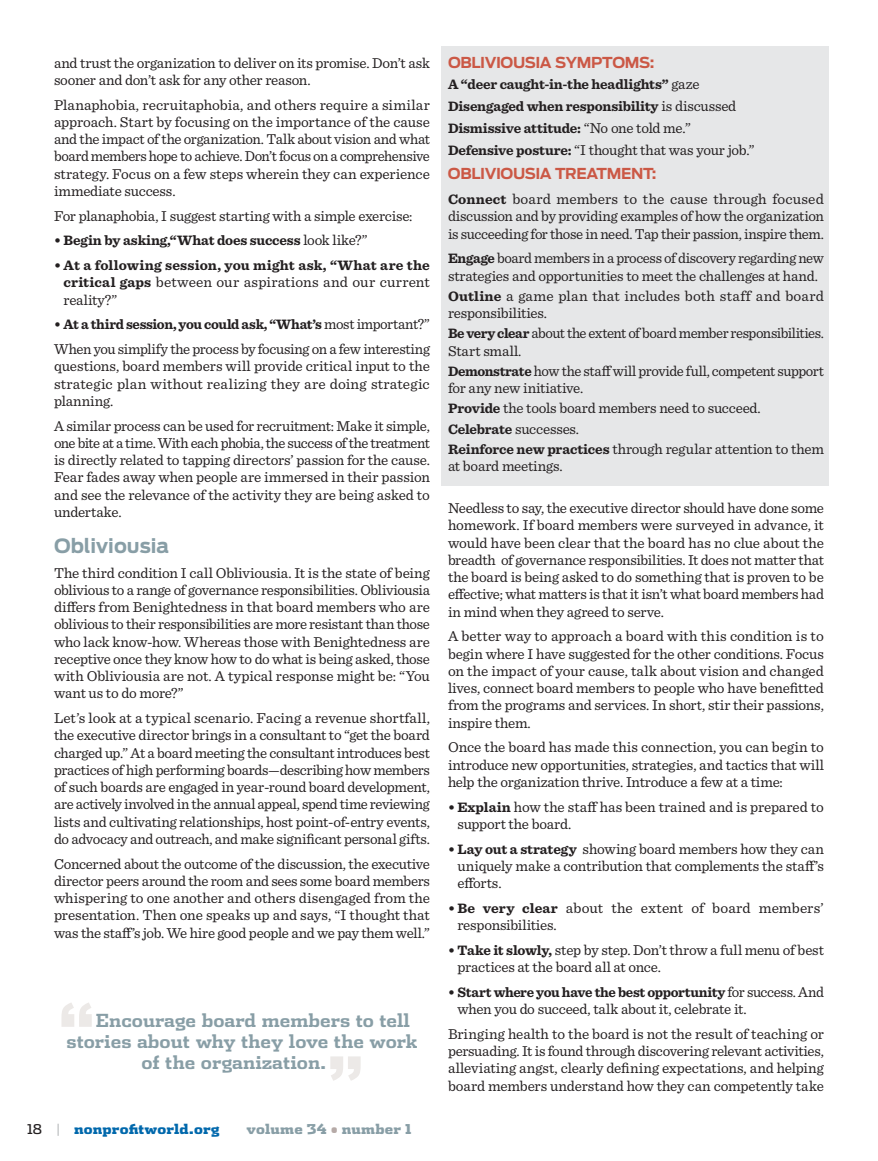
<style>
.page{position:relative;width:878px;height:1161px;background:#fff}
.page>*{position:absolute;margin:0;border:0;box-sizing:border-box;transform-origin:0 0}
.t1{font:700 72px "Antenna";color:#ece9e7}
.t2{font:700 19.5px "Antenna";color:#889ea6}
.t3{font:700 18px "Dispatch";color:#889ea6}
.t4{font:15px/17.2px "Sentinel";letter-spacing:-.01em;color:#231f20;text-align:justify}
.t5{font:15px/17.2px "Sentinel";letter-spacing:-.03em;color:#231f20}
.t6{font:700 15px "Antenna";letter-spacing:.14em;color:#cb5845}
.t7{font:700 14.25px/21.8px "Sentinel";letter-spacing:-.01em;color:#231f20}
.t8{font:700 14.25px "Sentinel";letter-spacing:.01em;color:#231f20}
.t9{font:900 13.5px "Dispatch";letter-spacing:.01em;color:#0068ac}
.t10{font:900 13.5px "Dispatch";letter-spacing:.015em;color:#889ea6}
.s1{font-weight:400;font-size:15px}
.s2{font-weight:700;font-size:14.25px}
.s3{font-weight:400;color:#231f20}
.s4{font-weight:400;color:#bcbec0}
.s5{color:#b6aaa7}
</style>
<div class="page">
<div style="left:441px;top:47px;width:387px;height:439px;background:#e6e7e8"></div>
<p class="t4" style="left:54px;top:53px;width:377px">and trust the organization to deliver on its promise. Don’t ask sooner and don’t ask for any other reason.</p>
<p class="t4" style="left:54px;top:95px;width:377px">Planaphobia, recruitaphobia, and others require a similar approach. Start by focusing on the importance of the cause and the impact of the organization. Talk about vision and what board members hope to achieve. Don’t focus on a comprehensive strategy. Focus on a few steps wherein they can experience immediate success.</p>
<p class="t4" style="left:54px;top:206px;width:360px">For planaphobia, I suggest starting with a simple exercise:</p>
<p class="t7" style="left:54px;top:229px;width:315px">• Begin by asking,“What does success <span class="s1">look like?”</span></p>
<p class="t8" style="left:54px;top:254px;width:377px">• At a following session, you might ask, “What are the</p>
<p class="t4" style="left:63px;top:273px;width:368px"><span class="s2">critical gaps</span> between our aspirations and our current reality?”</p>
<p class="t7" style="left:54px;top:313px;width:377px">• At a third session, you could ask, “What’s <span class="s1">most important?”</span></p>
<p class="t4" style="left:54px;top:340px;width:377px">When you simplify the process by focusing on a few interesting questions, board members will provide critical input to the strategic plan without realizing they are doing strategic planning.</p>
<p class="t4" style="left:54px;top:416px;width:377px">A similar process can be used for recruitment: Make it simple, one bite at a time. With each phobia, the success of the treatment is directly related to tapping directors’ passion for the cause.<br>Fear fades away when people are immersed in their passion and see the relevance of the activity they are being asked to undertake.</p>
<h2 class="t2" style="left:54px;top:534px;width:117px">OBLIVIOUSIA</h2>
<p class="t4" style="left:54px;top:563px;width:377px">The third condition I call Obliviousia. It is the state of being oblivious to a range of governance responsibilities. Obliviousia differs from Benightedness in that board members who are oblivious to their responsibilities are more resistant than those who lack know-how. Whereas those with Benightedness are receptive once they know how to do what is being asked, those with Obliviousia are not. A typical response might be: “You want us to do more?”</p>
<p class="t4" style="left:54px;top:709px;width:377px">Let’s look at a typical scenario. Facing a revenue shortfall, the executive director brings in a consultant to “get the board charged up.” At a board meeting the consultant introduces best practices of high performing boards—describing how members of such boards are engaged in year-round board development, are actively involved in the annual appeal, spend time reviewing lists and cultivating relationships, host point-of-entry events, do advocacy and outreach, and make significant personal gifts.</p>
<p class="t4" style="left:54px;top:854px;width:377px">Concerned about the outcome of the discussion, the executive director peers around the room and sees some board members whispering to one another and others disengaged from the presentation. Then one speaks up and says, “I thought that was the staff’s job. We hire good people and we pay them well.”</p>
<h1 class="t1" style="left:57px;top:987px;width:40px">“</h1>
<p class="t3" style="left:96px;top:1008px;width:316px">Encourage board members to tell</p>
<p class="t3" style="left:66px;top:1029px;width:352px">stories about why they love the work</p>
<p class="t3" style="left:141px;top:1050px;width:186px">of the organization.</p>
<h1 class="t1" style="left:326px;top:1041px;width:40px">”</h1>
<p class="t9" style="left:27px;top:1119px;width:194px"><span class="s3">18</span> <span class="s4">|</span> nonprofitworld.org</p>
<p class="t10" style="left:246px;top:1119px;width:166px">volume 34 <span class="s5">•</span> number 1</p>
<p class="t6" style="left:448px;top:53px;width:12px">OBL</p>
<p class="t6" style="left:480px;top:53px;width:110px">IVIOUSIA SYMPT</p>
<p class="t6" style="left:612px;top:53px;width:43px">OMS:</p>
<p class="t7" style="left:448px;top:73px;width:290px">A “deer caught-in-the headlights” <span class="s1">gaze<br></span>Disengaged when responsibility <span class="s1">is discussed<br></span>Dismissive attitude: <span class="s1">“No one told me.”</span></p>
<p class="t4" style="left:448px;top:140px;width:308px"><span class="s2">Defensive posture:</span> “I thought that was your job.”</p>
<p class="t6" style="left:448px;top:165px;width:12px">OBL</p>
<p class="t6" style="left:480px;top:165px;width:119px">IVIOUSIA TREATM</p>
<p class="t6" style="left:621px;top:165px;width:37px">ENT:</p>
<p class="t4" style="left:448px;top:190px;width:377px"><span class="s2">Connect</span> board members to the cause through focused discussion and by providing examples of how the organization is succeeding for those in need. Tap their passion, inspire them.</p>
<p class="t4" style="left:448px;top:249px;width:377px"><span class="s2">Engage</span> board members in a process of discovery regarding new strategies and opportunities to meet the challenges at hand.</p>
<p class="t4" style="left:448px;top:286px;width:377px"><span class="s2">Outline</span> a game plan that includes both staff and board responsibilities.</p>
<p class="t5" style="left:448px;top:324px;width:377px"><span class="s2">Be very clear</span> about the extent of board member responsibilities.<br>Start small.</p>
<p class="t4" style="left:448px;top:361px;width:377px"><span class="s2">Demonstrate</span> how the staff will provide full, competent support for any new initiative.</p>
<p class="t4" style="left:448px;top:397px;width:377px;line-height:20.2px;text-align:left"><span class="s2">Provide</span> the tools board members need to succeed.<br><span class="s2">Celebrate</span> successes.<br><span class="s2">Reinforce new practices</span> through regular attention to them</p>
<p class="t4" style="left:448px;top:457px;width:116px">at board meetings.</p>
<p class="t4" style="left:448px;top:499px;width:377px">Needless to say, the executive director should have done some homework. If board members were surveyed in advance, it would have been clear that the board has no clue about the breadth of governance responsibilities. It does not matter that the board is being asked to do something that is proven to be effective; what matters is that it isn’t what board members had in mind when they agreed to serve.</p>
<p class="t4" style="left:448px;top:627px;width:377px">A better way to approach a board with this condition is to begin where I have suggested for the other conditions. Focus on the impact of your cause, talk about vision and changed lives, connect board members to people who have benefitted from the programs and services. In short, stir their passions, inspire them.</p>
<p class="t4" style="left:448px;top:738px;width:377px">Once the board has made this connection, you can begin to introduce new opportunities, strategies, and tactics that will help the organization thrive. Introduce a few at a time:</p>
<p class="t4" style="left:457px;top:797px;width:368px;text-indent:-10px"><span class="s2">• Explain</span> how the staff has been trained and is prepared to support the board.</p>
<p class="t4" style="left:457px;top:839px;width:368px;text-indent:-10px"><span class="s2">• Lay out a strategy</span> showing board members how they can uniquely make a contribution that complements the staff’s efforts.</p>
<p class="t4" style="left:457px;top:898px;width:368px;text-indent:-10px"><span class="s2">• Be very clear</span> about the extent of board members’ responsibilities.</p>
<p class="t4" style="left:457px;top:940px;width:368px;text-indent:-9px"><span class="s2">• Take it slowly,</span> step by step. Don’t throw a full menu of best practices at the board all at once.</p>
<p class="t7" style="left:448px;top:981px;width:377px">• Start where you have the best opportunity <span class="s1">for success. And</span></p>
<p class="t4" style="left:448px;top:996px;width:377px;line-height:24.8px;text-indent:10px">when you do succeed, talk about it, celebrate it.<br>Bringing health to the board is not the result of teaching or</p>
<p class="t4" style="left:448px;top:1042px;width:377px">persuading. It is found through discovering relevant activities, alleviating angst, clearly defining expectations, and helping board members understand how they can competently take</p>
</div>
